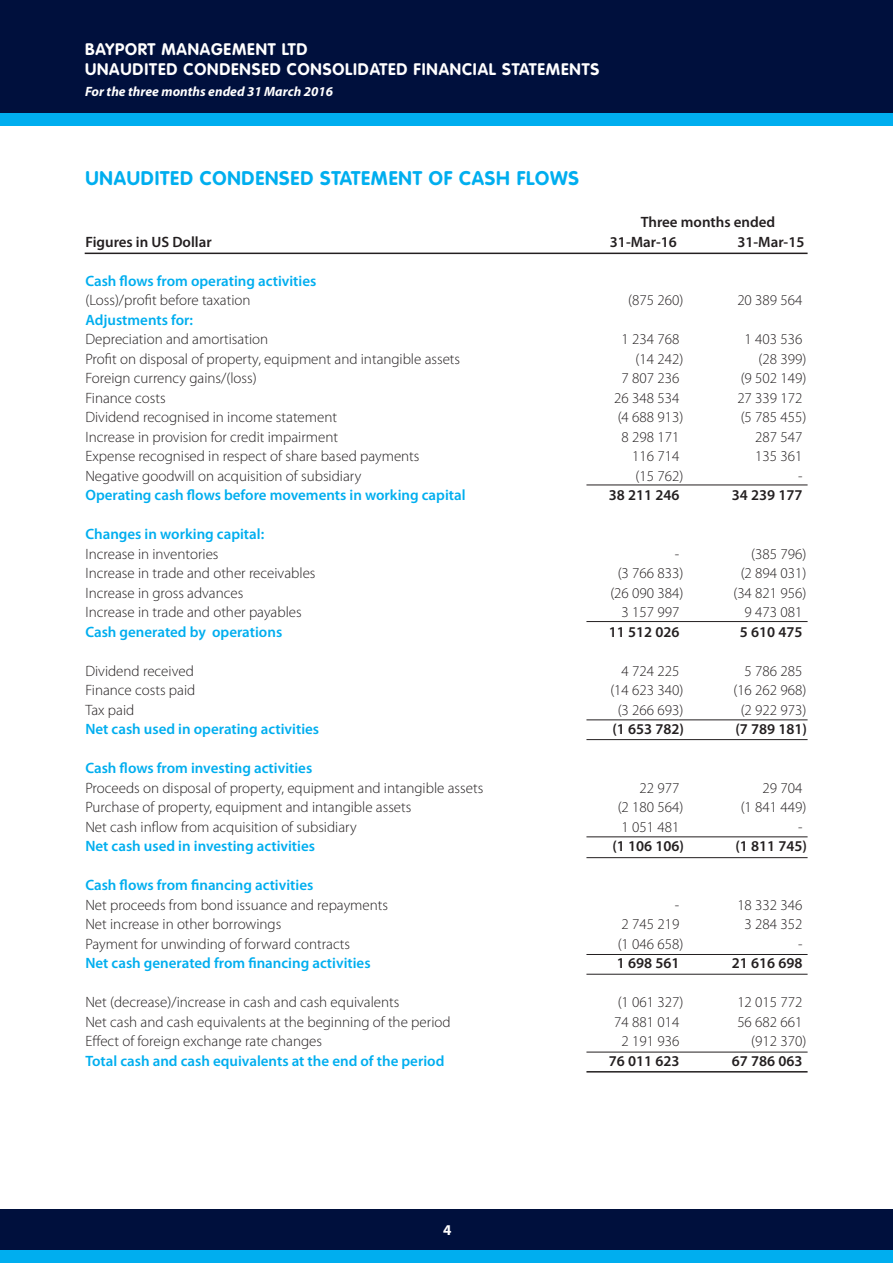
<style>
.page{position:relative;width:893px;height:1263px;background:#fff}
.page>*{position:absolute;margin:0;border:0;box-sizing:border-box;transform-origin:0 0}
.t1{font:700 19.5px "VAG Rounded";letter-spacing:.04em;color:#00aeef}
.t2{font:700 16.5px/19.8px "VAG Rounded";letter-spacing:.05em;color:#fff}
.t3{font:300 15px "Myriad Pro";color:#231f20}
.t4{font:600 15px "Myriad Pro";color:#00aeef}
.t5{font:600 15px "Myriad Pro";color:#231f20}
.t6{font:700 15px "Myriad Pro";color:#fff}
.t7{font:italic 700 13.5px "Myriad Pro";color:#fff}
</style>
<div class="page">
<div style="left:0;top:0;width:893px;height:114px;background:#00103d"></div>
<div style="left:0;top:113px;width:893px;height:13px;background:#00aeef"></div>
<div style="left:0;top:1209px;width:893px;height:42px;background:#00103d"></div>
<div style="left:0;top:1250px;width:893px;height:13px;background:#00aeef"></div>
<hr style="left:85px;top:253px;width:723px;height:1px;background:#231f20">
<hr style="left:586px;top:1052px;width:222px;height:1px;background:#231f20">
<hr style="left:586px;top:954px;width:222px;height:1px;background:#231f20">
<hr style="left:586px;top:836px;width:222px;height:1px;background:#231f20">
<hr style="left:586px;top:719px;width:222px;height:1px;background:#231f20">
<hr style="left:586px;top:485px;width:222px;height:1px;background:#231f20">
<hr style="left:586px;top:621px;width:222px;height:1px;background:#231f20">
<hr style="left:586px;top:1071px;width:222px;height:1px;background:#231f20">
<hr style="left:586px;top:974px;width:222px;height:1px;background:#231f20">
<hr style="left:586px;top:857px;width:222px;height:1px;background:#231f20">
<hr style="left:586px;top:739px;width:222px;height:1px;background:#231f20">
<p class="t2" style="left:85px;top:39px;width:516px">BAYPORT MANAGEMENT LTD<br>UNAUDITED CONDENSED CONSOLIDATED FINANCIAL STATEMENTS</p>
<p class="t7" style="left:85px;top:82px;width:249px">For the three months ended 31 March 2016</p>
<h1 class="t1" style="left:85px;top:167px;width:495px">UNAUDITED CONDENSED STATEMENT OF CASH FLOWS</h1>
<p class="t5" style="left:641px;top:212px;width:136px">Three months ended</p>
<p class="t5" style="left:85px;top:232px;width:128px">Figures in US Dollar</p>
<p class="t5" style="left:610px;top:232px;width:68px">31-Mar-16</p>
<p class="t5" style="left:737px;top:232px;width:68px">31-Mar-15</p>
<p class="t4" style="left:85px;top:271px;width:232px">Cash flows from operating activities</p>
<p class="t3" style="left:85px;top:292px;width:167px">(Loss)/profit before taxation</p>
<p class="t3" style="left:628px;top:292px;width:57px">(875 260)</p>
<p class="t3" style="left:737px;top:292px;width:67px">20 389 564</p>
<p class="t4" style="left:85px;top:310px;width:109px">Adjustments for:</p>
<p class="t3" style="left:85px;top:331px;width:184px">Depreciation and amortisation</p>
<p class="t3" style="left:622px;top:331px;width:59px">1 234 768</p>
<p class="t3" style="left:745px;top:331px;width:59px">1 403 536</p>
<p class="t3" style="left:85px;top:351px;width:376px">Profit on disposal of property, equipment and intangible assets</p>
<p class="t3" style="left:636px;top:351px;width:49px">(14 242)</p>
<p class="t3" style="left:759px;top:351px;width:49px">(28 399)</p>
<p class="t3" style="left:85px;top:370px;width:173px">Foreign currency gains/(loss)</p>
<p class="t3" style="left:622px;top:370px;width:59px">7 807 236</p>
<p class="t3" style="left:741px;top:370px;width:67px">(9 502 149)</p>
<p class="t3" style="left:85px;top:390px;width:82px">Finance costs</p>
<p class="t3" style="left:614px;top:390px;width:67px">26 348 534</p>
<p class="t3" style="left:737px;top:390px;width:67px">27 339 172</p>
<p class="t3" style="left:85px;top:409px;width:253px">Dividend recognised in income statement</p>
<p class="t3" style="left:618px;top:409px;width:67px">(4 688 913)</p>
<p class="t3" style="left:741px;top:409px;width:67px">(5 785 455)</p>
<p class="t3" style="left:85px;top:429px;width:254px">Increase in provision for credit impairment</p>
<p class="t3" style="left:622px;top:429px;width:59px">8 298 171</p>
<p class="t3" style="left:755px;top:429px;width:49px">287 547</p>
<p class="t3" style="left:85px;top:448px;width:336px">Expense recognised in respect of share based payments</p>
<p class="t3" style="left:632px;top:448px;width:49px">116 714</p>
<p class="t3" style="left:755px;top:448px;width:49px">135 361</p>
<p class="t3" style="left:85px;top:468px;width:277px">Negative goodwill on acquisition of subsidiary</p>
<p class="t3" style="left:636px;top:468px;width:49px">(15 762)</p>
<p class="t3" style="left:798px;top:468px;width:6px">-</p>
<p class="t4" style="left:85px;top:486px;width:382px">Operating cash flows before movements in working capital</p>
<p class="t5" style="left:609px;top:486px;width:72px">38 211 246</p>
<p class="t5" style="left:732px;top:486px;width:72px">34 239 177</p>
<p class="t4" style="left:85px;top:525px;width:180px">Changes in working capital:</p>
<p class="t3" style="left:85px;top:546px;width:135px">Increase in inventories</p>
<p class="t3" style="left:675px;top:546px;width:6px">-</p>
<p class="t3" style="left:751px;top:546px;width:57px">(385 796)</p>
<p class="t3" style="left:85px;top:565px;width:232px">Increase in trade and other receivables</p>
<p class="t3" style="left:618px;top:565px;width:67px">(3 766 833)</p>
<p class="t3" style="left:741px;top:565px;width:67px">(2 894 031)</p>
<p class="t3" style="left:85px;top:585px;width:159px">Increase in gross advances</p>
<p class="t3" style="left:610px;top:585px;width:75px">(26 090 384)</p>
<p class="t3" style="left:733px;top:585px;width:75px">(34 821 956)</p>
<p class="t3" style="left:85px;top:604px;width:218px">Increase in trade and other payables</p>
<p class="t3" style="left:622px;top:604px;width:59px">3 157 997</p>
<p class="t3" style="left:745px;top:604px;width:59px">9 473 081</p>
<p class="t4" style="left:85px;top:622px;width:198px">Cash generated by operations</p>
<p class="t5" style="left:609px;top:622px;width:72px">11 512 026</p>
<p class="t5" style="left:740px;top:622px;width:64px">5 610 475</p>
<p class="t3" style="left:85px;top:663px;width:110px">Dividend received</p>
<p class="t3" style="left:622px;top:663px;width:59px">4 724 225</p>
<p class="t3" style="left:745px;top:663px;width:59px">5 786 285</p>
<p class="t3" style="left:85px;top:682px;width:111px">Finance costs paid</p>
<p class="t3" style="left:610px;top:682px;width:75px">(14 623 340)</p>
<p class="t3" style="left:733px;top:682px;width:75px">(16 262 968)</p>
<p class="t3" style="left:85px;top:702px;width:50px">Tax paid</p>
<p class="t3" style="left:618px;top:702px;width:67px">(3 266 693)</p>
<p class="t3" style="left:741px;top:702px;width:67px">(2 922 973)</p>
<p class="t4" style="left:85px;top:720px;width:235px">Net cash used in operating activities</p>
<p class="t5" style="left:612px;top:720px;width:73px">(1 653 782)</p>
<p class="t5" style="left:735px;top:720px;width:73px">(7 789 181)</p>
<p class="t4" style="left:85px;top:759px;width:228px">Cash flows from investing activities</p>
<p class="t3" style="left:85px;top:780px;width:399px">Proceeds on disposal of property, equipment and intangible assets</p>
<p class="t3" style="left:640px;top:780px;width:41px">22 977</p>
<p class="t3" style="left:763px;top:780px;width:41px">29 704</p>
<p class="t3" style="left:85px;top:799px;width:328px">Purchase of property, equipment and intangible assets</p>
<p class="t3" style="left:618px;top:799px;width:67px">(2 180 564)</p>
<p class="t3" style="left:741px;top:799px;width:67px">(1 841 449)</p>
<p class="t3" style="left:85px;top:819px;width:273px">Net cash inflow from acquisition of subsidiary</p>
<p class="t3" style="left:622px;top:819px;width:59px">1 051 481</p>
<p class="t3" style="left:798px;top:819px;width:6px">-</p>
<p class="t4" style="left:85px;top:837px;width:231px">Net cash used in investing activities</p>
<p class="t5" style="left:612px;top:837px;width:73px">(1 106 106)</p>
<p class="t5" style="left:735px;top:837px;width:73px">(1 811 745)</p>
<p class="t4" style="left:85px;top:876px;width:229px">Cash flows from financing activities</p>
<p class="t3" style="left:85px;top:897px;width:304px">Net proceeds from bond issuance and repayments</p>
<p class="t3" style="left:675px;top:897px;width:6px">-</p>
<p class="t3" style="left:737px;top:897px;width:67px">18 332 346</p>
<p class="t3" style="left:85px;top:916px;width:197px">Net increase in other borrowings</p>
<p class="t3" style="left:622px;top:916px;width:59px">2 745 219</p>
<p class="t3" style="left:745px;top:916px;width:59px">3 284 352</p>
<p class="t3" style="left:85px;top:936px;width:266px">Payment for unwinding of forward contracts</p>
<p class="t3" style="left:618px;top:936px;width:67px">(1 046 658)</p>
<p class="t3" style="left:798px;top:936px;width:6px">-</p>
<p class="t4" style="left:85px;top:954px;width:287px">Net cash generated from financing activities</p>
<p class="t5" style="left:617px;top:954px;width:64px">1 698 561</p>
<p class="t5" style="left:732px;top:954px;width:72px">21 616 698</p>
<p class="t3" style="left:85px;top:994px;width:316px">Net (decrease)/increase in cash and cash equivalents</p>
<p class="t3" style="left:618px;top:994px;width:67px">(1 061 327)</p>
<p class="t3" style="left:737px;top:994px;width:67px">12 015 772</p>
<p class="t3" style="left:85px;top:1014px;width:367px">Net cash and cash equivalents at the beginning of the period</p>
<p class="t3" style="left:614px;top:1014px;width:67px">74 881 014</p>
<p class="t3" style="left:737px;top:1014px;width:67px">56 682 661</p>
<p class="t3" style="left:85px;top:1033px;width:238px">Effect of foreign exchange rate changes</p>
<p class="t3" style="left:622px;top:1033px;width:59px">2 191 936</p>
<p class="t3" style="left:751px;top:1033px;width:57px">(912 370)</p>
<p class="t4" style="left:85px;top:1051px;width:360px">Total cash and cash equivalents at the end of the period</p>
<p class="t5" style="left:609px;top:1051px;width:72px">76 011 623</p>
<p class="t5" style="left:732px;top:1051px;width:72px">67 786 063</p>
<p class="t6" style="left:443px;top:1220px;width:10px">4</p>
</div>
